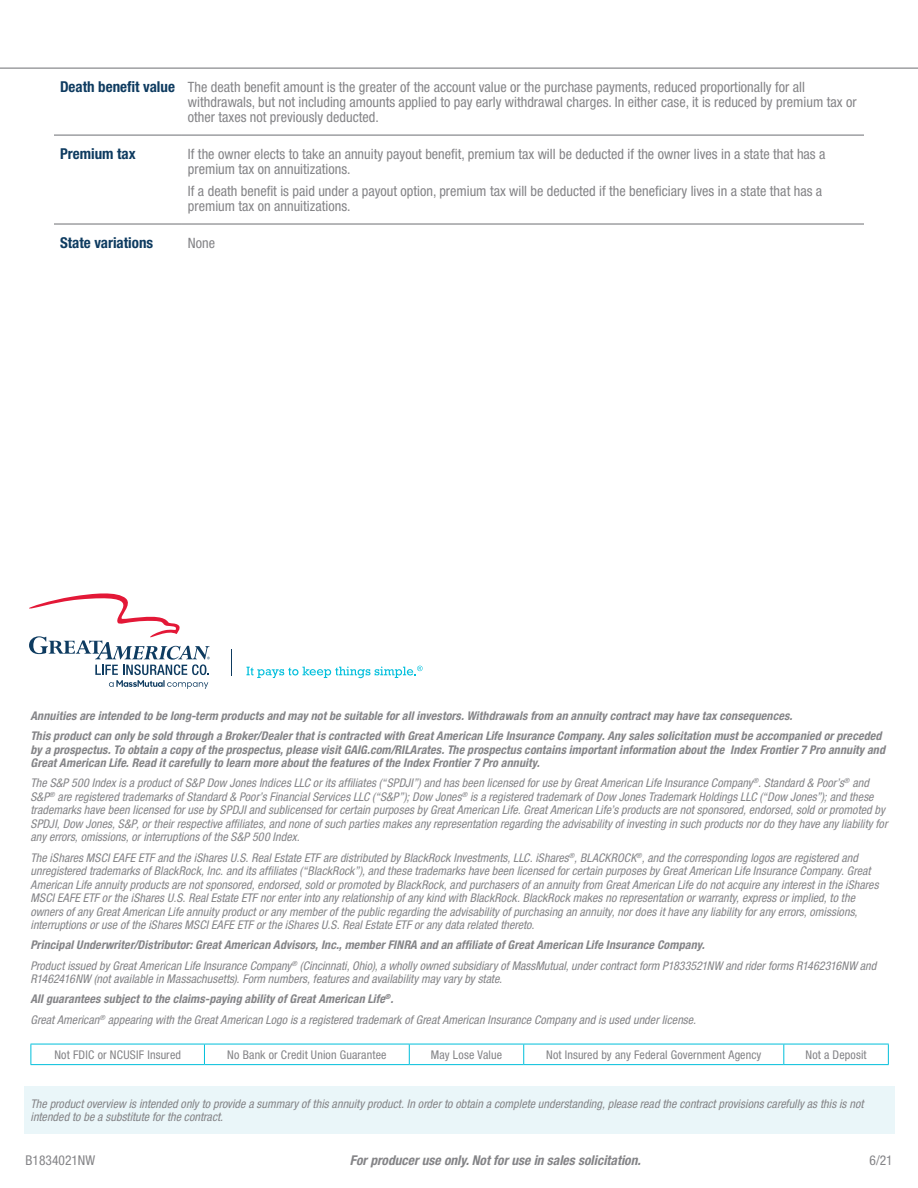
<style>
.page{position:relative;width:918px;height:1188px;background:#fff}
.page>*{position:absolute;margin:0;border:0;box-sizing:border-box;transform-origin:0 0}
.t1{font:700 condensed 15px "Helvetica Neue LT Std";color:#0e3b60}
.t2{font:condensed 14.25px/15px "Helvetica Neue LT Std";color:#848487}
.t3{font:italic 700 condensed 13.5px "Helvetica Neue LT Std";color:#848487}
.t4{font:condensed 13.5px "Helvetica Neue LT Std";color:#848487}
.t5{font:italic condensed 12px/13.5px "Helvetica Neue LT Std";letter-spacing:.005em;color:#848487}
.t6{font:italic 700 condensed 12px/20.2px "Helvetica Neue LT Std";letter-spacing:.01em;color:#848487}
.t7{font:condensed 12px "Helvetica Neue LT Std";letter-spacing:.01em;color:#848487}
.s1{font-weight:700;font-size:15px;color:#0e3b60}
.s2{font-weight:700}
</style>
<div class="page">
<div style="left:24px;top:1086px;width:870px;height:48px;background:#eaf6f9"></div>
<svg style="left:31px;top:1045px;width:1px;height:19px"></svg>
<hr style="left:31px;top:1044px;width:173px;height:1px;background:#00bfdb">
<hr style="left:204px;top:1044px;width:205px;height:1px;background:#00bfdb">
<hr style="left:409px;top:1044px;width:115px;height:1px;background:#00bfdb">
<hr style="left:524px;top:1044px;width:260px;height:1px;background:#00bfdb">
<hr style="left:784px;top:1044px;width:105px;height:1px;background:#00bfdb">
<svg style="left:204px;top:1044px;width:1px;height:20px"></svg>
<svg style="left:409px;top:1044px;width:1px;height:20px"></svg>
<svg style="left:523px;top:1044px;width:1px;height:20px"></svg>
<svg style="left:783px;top:1044px;width:1px;height:20px"></svg>
<svg style="left:888px;top:1044px;width:1px;height:20px"></svg>
<hr style="left:31px;top:1064px;width:173px;height:1px;background:#00bfdb">
<hr style="left:204px;top:1064px;width:205px;height:1px;background:#00bfdb">
<hr style="left:409px;top:1064px;width:115px;height:1px;background:#00bfdb">
<hr style="left:524px;top:1064px;width:260px;height:1px;background:#00bfdb">
<hr style="left:784px;top:1064px;width:105px;height:1px;background:#00bfdb">
<hr style="left:54px;top:135px;width:128px;height:1px;background:#6d6f73">
<hr style="left:182px;top:135px;width:682px;height:1px;background:#6d6f73">
<hr style="left:54px;top:224px;width:128px;height:1px;background:#6d6f73">
<hr style="left:182px;top:224px;width:682px;height:1px;background:#6d6f73">
<hr style="left:0;top:68px;width:918px;height:1px;background:#6d6f73">
<svg style="left:247px;top:666px;width:176px;height:12px"></svg>
<svg style="left:231px;top:650px;width:1px;height:26px"></svg>
<svg style="left:29px;top:593px;width:181px;height:96px"></svg>
<p class="t2" style="left:188px;top:79px;width:670px;text-indent:-128px"><span class="s1">Death benefit value</span> The death benefit amount is the greater of the account value or the purchase payments, reduced proportionally for all withdrawals, but not including amounts applied to pay early withdrawal charges. In either case, it is reduced by premium tax or other taxes not previously deducted.</p>
<p class="t1" style="left:60px;top:145px;width:77px">Premium tax</p>
<p class="t2" style="left:188px;top:146px;width:639px">If the owner elects to take an annuity payout benefit, premium tax will be deducted if the owner lives in a state that has a premium tax on annuitizations.</p>
<p class="t2" style="left:188px;top:183px;width:636px">If a death benefit is paid under a payout option, premium tax will be deducted if the beneficiary lives in a state that has a premium tax on annuitizations.</p>
<p class="t1" style="left:60px;top:234px;width:95px">State variations</p>
<p class="t2" style="left:188px;top:235px;width:29px">None</p>
<p class="t6" style="left:31px;top:706px;width:853px">Annuities are intended to be long-term products and may not be suitable for all investors. Withdrawals from an annuity contract may have tax consequences.<br>This product can only be sold through a Broker/Dealer that is contracted with Great American Life Insurance Company. Any sales solicitation must be accompanied or preceded</p>
<p class="t6" style="left:31px;top:743px;width:856px;line-height:13.5px">by a prospectus. To obtain a copy of the prospectus, please visit GAIG.com/RILArates. The prospectus contains important information about the Index Frontier 7 Pro annuity and<br>Great American Life. Read it carefully to learn more about the features of the Index Frontier 7 Pro annuity.</p>
<p class="t5" style="left:31px;top:777px;width:859px">The S&amp;P 500 Index is a product of S&amp;P Dow Jones Indices LLC or its affiliates (“SPDJI”) and has been licensed for use by Great American Life Insurance Company<sup>®</sup>. Standard &amp; Poor’s<sup>®</sup> and S&amp;P<sup>®</sup> are registered trademarks of Standard &amp; Poor’s Financial Services LLC (“S&amp;P”); Dow Jones<sup>®</sup> is a registered trademark of Dow Jones Trademark Holdings LLC (“Dow Jones”); and these trademarks have been licensed for use by SPDJI and sublicensed for certain purposes by Great American Life. Great American Life’s products are not sponsored, endorsed, sold or promoted by SPDJI, Dow Jones, S&amp;P, or their respective affiliates, and none of such parties makes any representation regarding the advisability of investing in such products nor do they have any liability for any errors, omissions, or interruptions of the S&amp;P 500 Index.</p>
<p class="t5" style="left:31px;top:851px;width:850px">The iShares MSCI EAFE ETF and the iShares U.S. Real Estate ETF are distributed by BlackRock Investments, LLC. iShares<sup>®</sup>, BLACKROCK<sup>®</sup>, and the corresponding logos are registered and unregistered trademarks of BlackRock, Inc. and its affiliates (“BlackRock”), and these trademarks have been licensed for certain purposes by Great American Life Insurance Company. Great American Life annuity products are not sponsored, endorsed, sold or promoted by BlackRock, and purchasers of an annuity from Great American Life do not acquire any interest in the iShares MSCI EAFE ETF or the iShares U.S. Real Estate ETF nor enter into any relationship of any kind with BlackRock. BlackRock makes no representation or warranty, express or implied, to the owners of any Great American Life annuity product or any member of the public regarding the advisability of purchasing an annuity, nor does it have any liability for any errors, omissions, interruptions or use of the iShares MSCI EAFE ETF or the iShares U.S. Real Estate ETF or any data related thereto.</p>
<p class="t5" style="left:31px;top:935px;width:847px;line-height:20.2px"><span class="s2">Principal Underwriter/Distributor: Great American Advisors, Inc., member FINRA and an affiliate of Great American Life Insurance Company.<br></span>Product issued by Great American Life Insurance Company<sup>®</sup> (Cincinnati, Ohio), a wholly owned subsidiary of MassMutual, under contract form P1833521NW and rider forms R1462316NW and</p>
<p class="t5" style="left:31px;top:969px;width:667px;line-height:20.2px">R1462416NW (not available in Massachusetts). Form numbers, features and availability may vary by state.<br><span class="s2">All guarantees subject to the claims-paying ability of Great American Life</span><sup>®</sup><span class="s2">.<br></span>Great American<sup>®</sup> appearing with the Great American Logo is a registered trademark of Great American Insurance Company and is used under license.</p>
<p class="t7" style="left:54px;top:1047px;width:128px">Not FDIC or NCUSIF Insured</p>
<p class="t7" style="left:227px;top:1047px;width:161px">No Bank or Credit Union Guarantee</p>
<p class="t7" style="left:431px;top:1047px;width:73px">May Lose Value</p>
<p class="t7" style="left:546px;top:1047px;width:217px">Not Insured by any Federal Government Agency</p>
<p class="t7" style="left:805px;top:1047px;width:63px">Not a Deposit</p>
<p class="t5" style="left:31px;top:1097px;width:834px">The product overview is intended only to provide a summary of this annuity product. In order to obtain a complete understanding, please read the contract provisions carefully as this is not intended to be a substitute for the contract.</p>
<p class="t4" style="left:26px;top:1153px;width:71px">B1834021NW</p>
<p class="t3" style="left:350px;top:1152px;width:292px">For producer use only. Not for use in sales solicitation.</p>
<p class="t4" style="left:870px;top:1153px;width:25px">6/21</p>
</div>
